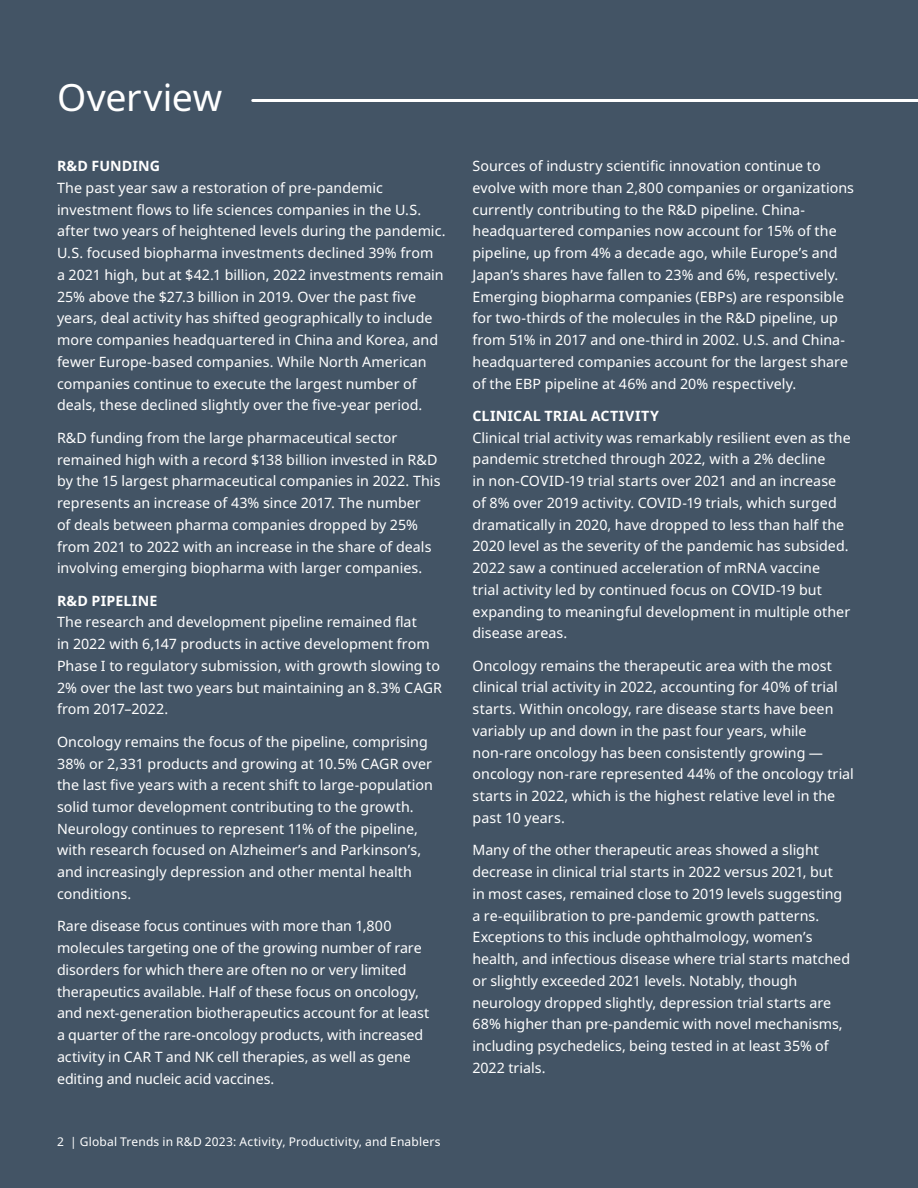
<style>
.page{position:relative;width:918px;height:1188px;background:#435465}
.page>*{position:absolute;margin:0;border:0;box-sizing:border-box;transform-origin:0 0}
.t1{font:37.5px "Noto Sans";letter-spacing:-.005em;color:#fff}
.t2{font:14.25px/21.8px "Noto Sans";color:#fff}
.t3{font:700 14.25px "Noto Sans";letter-spacing:.015em;color:#fff}
.t4{font:12px "Noto Sans";letter-spacing:.015em;color:#fff}
</style>
<div class="page">
<hr style="left:253px;top:99px;width:665px;height:3px;background:#fff">
<h1 class="t1" style="left:57px;top:71px;width:167px">Overview</h1>
<p class="t3" style="left:57px;top:156px;width:105px">R&amp;D FUNDING</p>
<p class="t2" style="left:57px;top:177px;width:390px">The past year saw a restoration of pre-pandemic investment flows to life sciences companies in the U.S. after two years of heightened levels during the pandemic.<br>U.S. focused biopharma investments declined 39% from<br>a 2021 high, but at $42.1 billion, 2022 investments remain 25% above the $27.3 billion in 2019. Over the past five years, deal activity has shifted geographically to include more companies headquartered in China and Korea, and fewer Europe-based companies. While North American companies continue to execute the largest number of deals, these declined slightly over the five-year period.</p>
<p class="t2" style="left:57px;top:427px;width:385px">R&amp;D funding from the large pharmaceutical sector remained high with a record $138 billion invested in R&amp;D by the 15 largest pharmaceutical companies in 2022. This represents an increase of 43% since 2017. The number<br>of deals between pharma companies dropped by 25% from 2021 to 2022 with an increase in the share of deals involving emerging biopharma with larger companies.</p>
<p class="t3" style="left:57px;top:590px;width:102px">R&amp;D PIPELINE</p>
<p class="t2" style="left:57px;top:612px;width:387px">The research and development pipeline remained flat<br>in 2022 with 6,147 products in active development from Phase I to regulatory submission, with growth slowing to 2% over the last two years but maintaining an 8.3% CAGR from 2017–2022.</p>
<p class="t2" style="left:57px;top:731px;width:377px">Oncology remains the focus of the pipeline, comprising 38% or 2,331 products and growing at 10.5% CAGR over the last five years with a recent shift to large-population solid tumor development contributing to the growth.<br>Neurology continues to represent 11% of the pipeline, with research focused on Alzheimer’s and Parkinson’s, and increasingly depression and other mental health conditions.</p>
<p class="t2" style="left:57px;top:916px;width:374px">Rare disease focus continues with more than 1,800 molecules targeting one of the growing number of rare disorders for which there are often no or very limited therapeutics available. Half of these focus on oncology, and next-generation biotherapeutics account for at least a quarter of the rare-oncology products, with increased activity in CAR T and NK cell therapies, as well as gene editing and nucleic acid vaccines.</p>
<p class="t4" style="left:57px;top:1133px;width:385px">2 | Global Trends in R&amp;D 2023: Activity, Productivity, and Enablers</p>
<p class="t2" style="left:473px;top:155px;width:383px">Sources of industry scientific innovation continue to evolve with more than 2,800 companies or organizations currently contributing to the R&amp;D pipeline. China&shy;headquartered companies now account for 15% of the pipeline, up from 4% a decade ago, while Europe’s and Japan’s shares have fallen to 23% and 6%, respectively.<br>Emerging biopharma companies (EBPs) are responsible for two-thirds of the molecules in the R&amp;D pipeline, up from 51% in 2017 and one-third in 2002. U.S. and China&shy;headquartered companies account for the largest share of the EBP pipeline at 46% and 20% respectively.</p>
<p class="t3" style="left:473px;top:406px;width:188px">CLINICAL TRIAL ACTIVITY</p>
<p class="t2" style="left:473px;top:427px;width:380px">Clinical trial activity was remarkably resilient even as the pandemic stretched through 2022, with a 2% decline<br>in non-COVID-19 trial starts over 2021 and an increase of 8% over 2019 activity. COVID-19 trials, which surged dramatically in 2020, have dropped to less than half the 2020 level as the severity of the pandemic has subsided.<br>2022 saw a continued acceleration of mRNA vaccine<br>trial activity led by continued focus on COVID-19 but expanding to meaningful development in multiple other disease areas.</p>
<p class="t2" style="left:473px;top:655px;width:383px">Oncology remains the therapeutic area with the most clinical trial activity in 2022, accounting for 40% of trial starts. Within oncology, rare disease starts have been variably up and down in the past four years, while non-rare oncology has been consistently growing — oncology non-rare represented 44% of the oncology trial starts in 2022, which is the highest relative level in the past 10 years.</p>
<p class="t2" style="left:473px;top:840px;width:379px">Many of the other therapeutic areas showed a slight decrease in clinical trial starts in 2022 versus 2021, but<br>in most cases, remained close to 2019 levels suggesting a re-equilibration to pre-pandemic growth patterns.<br>Exceptions to this include ophthalmology, women’s health, and infectious disease where trial starts matched or slightly exceeded 2021 levels. Notably, though neurology dropped slightly, depression trial starts are 68% higher than pre-pandemic with novel mechanisms, including psychedelics, being tested in at least 35% of 2022 trials.</p>
</div>
